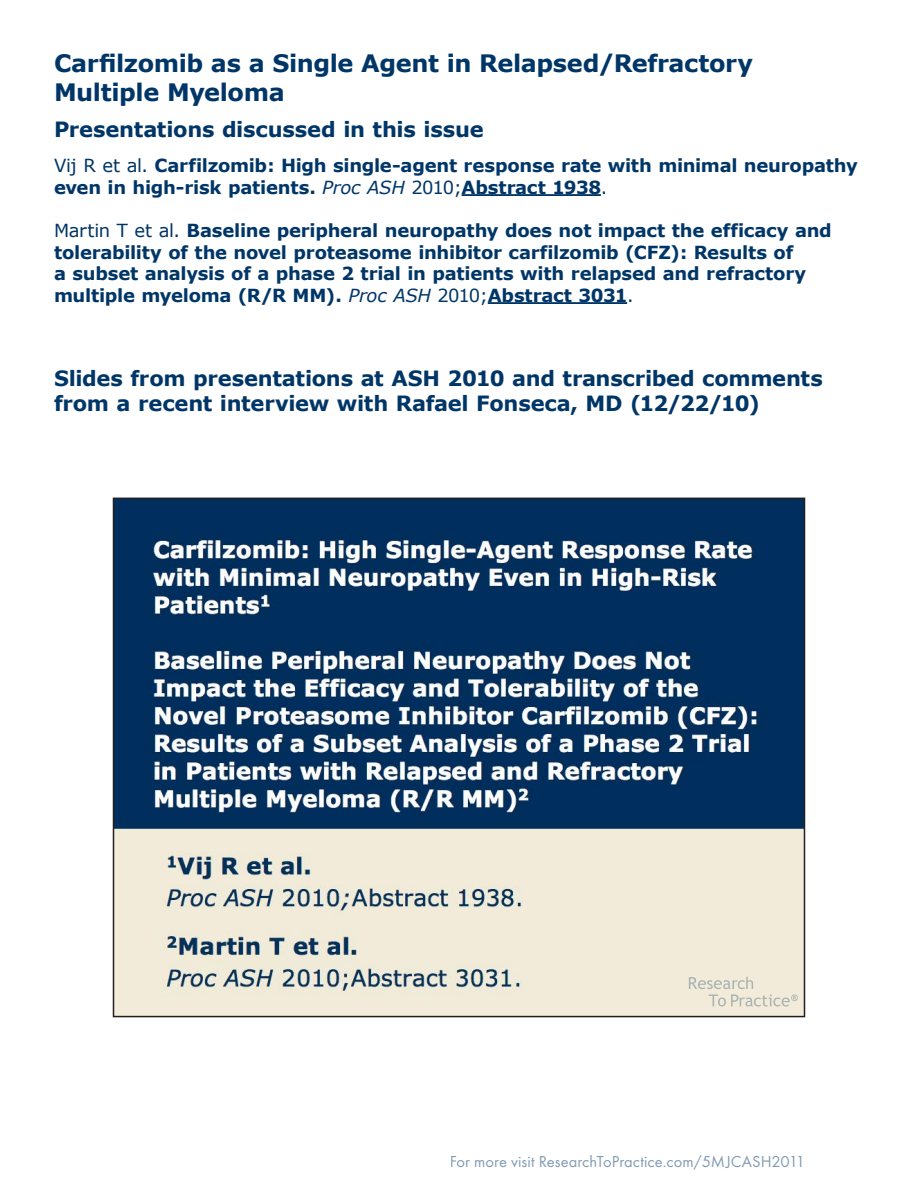
<style>
.page{position:relative;width:918px;height:1188px;background:#fff}
.page>*{position:absolute;margin:0;border:0;box-sizing:border-box;transform-origin:0 0}
.t1{font:700 24px/28.8px "Verdana";letter-spacing:-.015em;color:#003667}
.t2{font:700 21px/25.2px "Verdana";letter-spacing:-.01em;color:#003667}
.t3{font:700 18px/21.6px "Verdana";letter-spacing:-.015em;color:#003667}
.t4{font:16.5px "Futura T";letter-spacing:.005em;color:#003667}
.s1{font-weight:400}
.s2{font-weight:400;font-style:italic}
</style>
<div class="page">
<img style="left:116px;top:501px;width:686px;height:513px">
<div style="left:113px;top:498px;width:692px;height:519px;border:2px solid #231f20"></div>
<hr style="left:462px;top:194px;width:139px;height:2px;background:#003667">
<hr style="left:488px;top:302px;width:139px;height:2px;background:#003667">
<svg style="left:689px;top:977px;width:109px;height:30px;background:#e5e1d2"></svg>
<h1 class="t1" style="left:54px;top:49px;width:701px">Carfilzomib as a Single Agent in Relapsed/Refractory<br>Multiple Myeloma</h1>
<p class="t2" style="left:54px;top:117px;width:431px">Presentations discussed in this issue</p>
<p class="t3" style="left:54px;top:155px;width:805px"><span class="s1">Vij R et al.</span> Carfilzomib: High single-agent response rate with minimal neuropathy even in high-risk patients. <span class="s2">Proc ASH</span> <span class="s1">2010;</span>Abstract 1938<span class="s1">.</span></p>
<p class="t3" style="left:54px;top:220px;width:779px"><span class="s1">Martin T et al.</span> Baseline peripheral neuropathy does not impact the efficacy and tolerability of the novel proteasome inhibitor carfilzomib (CFZ): Results of<br>a subset analysis of a phase 2 trial in patients with relapsed and refractory multiple myeloma (R/R MM). <span class="s2">Proc ASH</span> <span class="s1">2010;</span>Abstract 3031<span class="s1">.</span></p>
<p class="t2" style="left:54px;top:366px;width:770px">Slides from presentations at ASH 2010 and transcribed comments from a recent interview with Rafael Fonseca, MD (12/22/10)</p>
<p class="t4" style="left:450px;top:1152px;width:357px">For more visit ResearchToPractice.com/5MJCASH2011</p>
</div>
